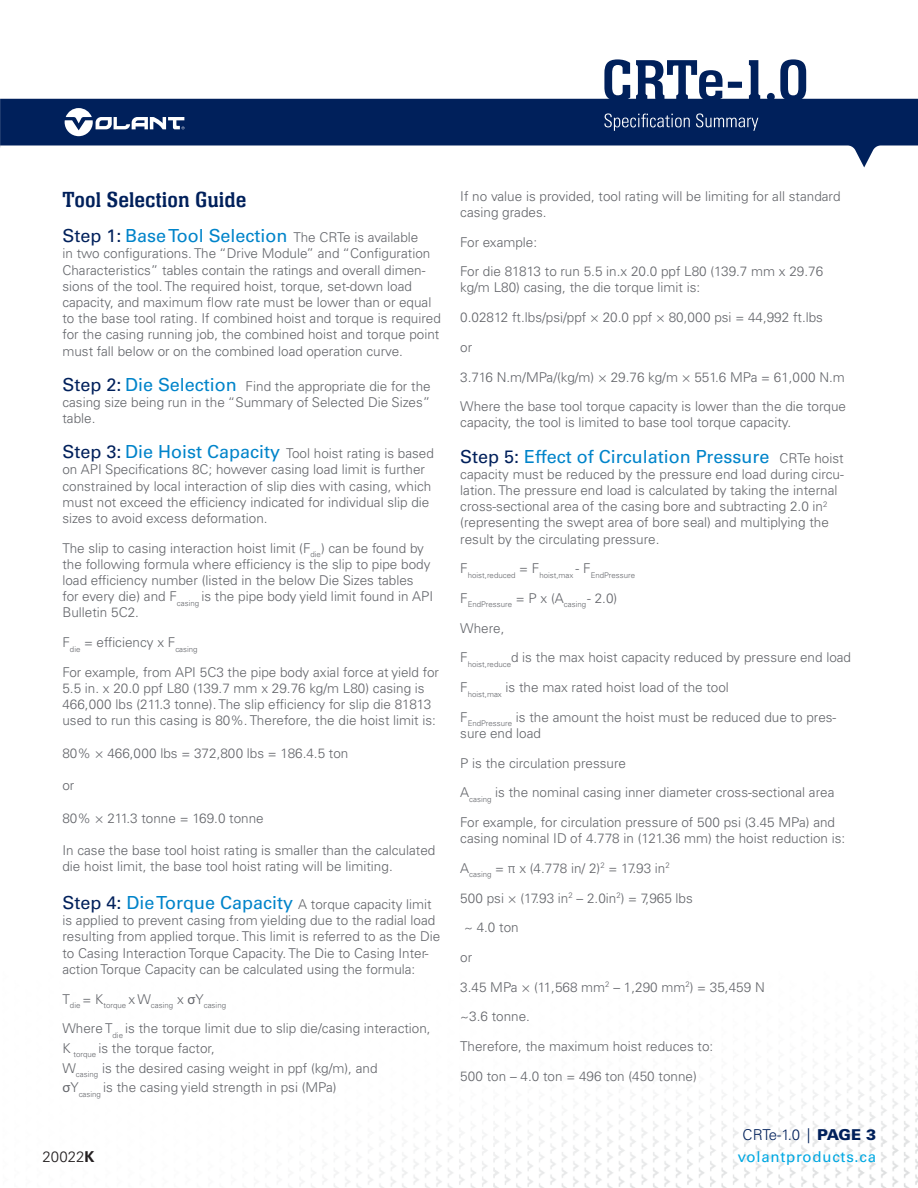
<style>
.page{position:relative;width:918px;height:1188px;background:#fff}
.page>*{position:absolute;margin:0;border:0;box-sizing:border-box;transform-origin:0 0}
.t1{font:22.5px "Neue Aachen Pro";color:#00205b}
.Tool_Selection_Guide{font:18px "Univers LT Std";color:#0084ca}
.t2{font:15px "Univers LT Pro 55 Roman";letter-spacing:.05em;color:#00a8e2}
.t3{font:300 15px "Univers LT Pro 45";color:#00205b}
.t4{font:300 15px "Univers LT Pro 45";color:#231f20}
.Tool_Selection_Guide-2{font:300 13.5px/16.2px "Univers LT Pro 45";color:#63656a}
.Tool_Selection_Guide-3{font:300 7.8px "Univers LT Pro 45";color:#63656a}
.s1{font-family:"Univers LT Std";font-weight:400;font-size:18px;color:#00205b}
.s2{font-family:"Univers LT Std";font-weight:400;font-size:18px;color:#0084ca}
.s3{font-family:"Neue Haas Unica W1 G";font-weight:400}
.s4{color:#00205b}
.s5{font-family:"Univers LT Pro 45";font-weight:300;font-size:13.5px;color:#63656a}
.s6{font-family:"Univers LT Pro";font-weight:400;font-stretch:condensed}
.s7{font-family:"Univers LT Pro 75";font-weight:900}
.s8{font-family:"Univers LT Pro 65";font-weight:700}
</style>
<div class="page">
<div style="left:0;top:99px;width:918px;height:46px;background:#00205b"></div>
<svg style="left:0;top:145px;width:918px;height:23px"></svg>
<svg style="left:65px;top:108px;width:119px;height:28px"></svg>
<svg style="left:604px;top:113px;width:154px;height:18px;background:#2d4778"></svg>
<svg style="left:604px;top:59px;width:202px;height:42px"></svg>
<img style="left:289px;top:1047px;width:629px;height:141px">
<p class="t1" style="left:62px;top:187px;width:185px">Tool Selection Guide</p>
<p class="Tool_Selection_Guide-2" style="left:62px;top:229px;width:380px"><span class="s1">Step 1:</span> <span class="s2">Base Tool Selection</span> The CRTe is available<br>in two configurations. The “Drive Module” and “Configuration Characteristics” tables contain the ratings and overall dimen&shy;sions of the tool. The required hoist, torque, set-down load capacity, and maximum flow rate must be lower than or equal to the base tool rating. If combined hoist and torque is required for the casing running job, the combined hoist and torque point must fall below or on the combined load operation curve.</p>
<p class="Tool_Selection_Guide-2" style="left:62px;top:377px;width:370px;text-align:justify"><span class="s1">Step 2:</span> <span class="s2">Die Selection</span> Find the appropriate die for the casing size being run in the “Summary of Selected Die Sizes” table.</p>
<p class="Tool_Selection_Guide-2" style="left:62px;top:445px;width:373px"><span class="s1">Step 3:</span> <span class="s2">Die Hoist Capacity</span> Tool hoist rating is based on API Specifications 8C; however casing load limit is further constrained by local interaction of slip dies with casing, which must not exceed the efficiency indicated for individual slip die sizes to avoid excess deformation.</p>
<p class="Tool_Selection_Guide-2" style="left:62px;top:539px;width:372px">The slip to casing interaction hoist limit (F<sub>die</sub>) can be found by the following formula where efficiency is the slip to pipe body load efficiency number (listed in the below Die Sizes tables for every die) and F<sub>casing</sub> is the pipe body yield limit found in API Bulletin 5C2.</p>
<p class="Tool_Selection_Guide-2" style="left:62px;top:634px;width:137px">F<sub>die</sub> = efficiency x F<sub>casing</sub></p>
<p class="Tool_Selection_Guide-2" style="left:62px;top:664px;width:378px">For example, from API 5C3 the pipe body axial force at yield for 5.5 in. x 20.0 ppf L80 (139.7 mm x 29.76 kg/m L80) casing is 466,000 lbs (211.3 tonne). The slip efficiency for slip die 81813 used to run this casing is 80%. Therefore, the die hoist limit is:</p>
<p class="Tool_Selection_Guide-2" style="left:62px;top:745px;width:288px">80% × 466,000 lbs = 372,800 lbs = 186.4.5 ton</p>
<p class="Tool_Selection_Guide-2" style="left:62px;top:777px;width:14px">or</p>
<p class="Tool_Selection_Guide-2" style="left:62px;top:809px;width:203px">80% × 211.3 tonne = 169.0 tonne</p>
<p class="Tool_Selection_Guide-2" style="left:62px;top:842px;width:374px">In case the base tool hoist rating is smaller than the calculated die hoist limit, the base tool hoist rating will be limiting.</p>
<p class="Tool_Selection_Guide-2" style="left:62px;top:896px;width:379px"><span class="s1">Step 4:</span> <span class="s2">Die Torque Capacity</span> A torque capacity limit is applied to prevent casing from yielding due to the radial load resulting from applied torque. This limit is referred to as the Die to Casing Interaction Torque Capacity. The Die to Casing Inter&shy;action Torque Capacity can be calculated using the formula:</p>
<p class="Tool_Selection_Guide-3" style="left:62px;top:1000px;width:165px"><sup>T</sup>die <sup>=</sup> <sup>K</sup>torque <sup>x</sup> <sup>W</sup>casing <sup>x</sup> <sup>σ</sup><sup>Y</sup>casing</p>
<p class="Tool_Selection_Guide-2" style="left:62px;top:1020px;width:370px">Where T<sub>die</sub> is the torque limit due to slip die/casing interaction,</p>
<p class="Tool_Selection_Guide-2" style="left:62px;top:1040px;width:154px">K <sub>torque</sub> is the torque factor,</p>
<p class="Tool_Selection_Guide-2" style="left:62px;top:1059px;width:317px">W<sub>casing</sub> is the desired casing weight in ppf (kg/m), and</p>
<p class="Tool_Selection_Guide-2" style="left:62px;top:1079px;width:276px"><span class="s3">σ</span>Y<sub>casing</sub> is the casing yield strength in psi (MPa)</p>
<p class="Tool_Selection_Guide-2" style="left:460px;top:187px;width:382px">If no value is provided, tool rating will be limiting for all standard casing grades.</p>
<p class="Tool_Selection_Guide-2" style="left:460px;top:233px;width:78px">For example:</p>
<p class="Tool_Selection_Guide-2" style="left:460px;top:263px;width:364px">For die 81813 to run 5.5 in.x 20.0 ppf L80 (139.7 mm x 29.76 kg/m L80) casing, the die torque limit is:</p>
<p class="Tool_Selection_Guide-2" style="left:460px;top:309px;width:364px">0.02812 ft.lbs/psi/ppf × 20.0 ppf × 80,000 psi = 44,992 ft.lbs</p>
<p class="Tool_Selection_Guide-2" style="left:460px;top:339px;width:14px">or</p>
<p class="Tool_Selection_Guide-2" style="left:460px;top:368px;width:386px">3.716 N.m/MPa/(kg/m) × 29.76 kg/m × 551.6 MPa = 61,000 N.m</p>
<p class="Tool_Selection_Guide-2" style="left:460px;top:398px;width:387px">Where the base tool torque capacity is lower than the die torque capacity, the tool is limited to base tool torque capacity.</p>
<p class="Tool_Selection_Guide" style="left:460px;top:445px;width:385px"><span class="s4">Step 5:</span> Effect of Circulation Pressure <span class="s5">CRTe hoist</span></p>
<p class="Tool_Selection_Guide-2" style="left:460px;top:465px;width:385px">capacity must be reduced by the pressure end load during circu&shy;lation. The pressure end load is calculated by taking the internal cross-sectional area of the casing bore and subtracting 2.0 in<sup>2 </sup>(representing the swept area of bore seal) and multiplying the result by the circulating pressure.</p>
<p class="Tool_Selection_Guide-3" style="left:460px;top:570px;width:176px"><sup>F</sup>hoist,reduced <sup>=</sup> <sup>F</sup>hoist,max <sup>-</sup> <sup>F</sup>EndPressure</p>
<p class="Tool_Selection_Guide-3" style="left:460px;top:600px;width:159px"><sup>F</sup>EndPressure <sup>=</sup> <sup>P</sup> <sup>x</sup> <sup>(A</sup>casing <sup>-</sup> <sup>2.0)</sup></p>
<p class="Tool_Selection_Guide-2" style="left:460px;top:619px;width:46px">Where,</p>
<p class="Tool_Selection_Guide-2" style="left:460px;top:649px;width:392px">F<sub>hoist,reduce</sub>d is the max hoist capacity reduced by pressure end load</p>
<p class="Tool_Selection_Guide-2" style="left:460px;top:679px;width:270px">F<sub>hoist,max</sub> is the max rated hoist load of the tool</p>
<p class="Tool_Selection_Guide-2" style="left:460px;top:708px;width:378px">F<sub>EndPressure</sub> is the amount the hoist must be reduced due to pres&shy;sure end load</p>
<p class="Tool_Selection_Guide-2" style="left:460px;top:754px;width:167px">P is the circulation pressure</p>
<p class="Tool_Selection_Guide-2" style="left:460px;top:784px;width:376px">A<sub>casing</sub> is the nominal casing inner diameter cross-sectional area</p>
<p class="Tool_Selection_Guide-2" style="left:460px;top:814px;width:387px">For example, for circulation pressure of 500 psi (3.45 MPa) and casing nominal ID of 4.778 in (121.36 mm) the hoist reduction is:</p>
<p class="Tool_Selection_Guide-2" style="left:460px;top:860px;width:211px">A<sub>casing</sub> = π x (4.778 in/ 2)<sup>2</sup> = 17.93 in<sup>2</sup></p>
<p class="Tool_Selection_Guide-2" style="left:460px;top:889px;width:234px">500 psi × (17.93 in<sup>2</sup> – 2.0in<sup>2</sup>) = 7,965 lbs</p>
<p class="Tool_Selection_Guide-2" style="left:464px;top:919px;width:56px">~ 4.0 ton</p>
<p class="Tool_Selection_Guide-2" style="left:460px;top:949px;width:14px">or</p>
<p class="Tool_Selection_Guide-2" style="left:460px;top:978px;width:306px">3.45 MPa × (11,568 mm<sup>2</sup> – 1,290 mm<sup>2</sup>) = 35,459 N</p>
<p class="Tool_Selection_Guide-2" style="left:460px;top:1008px;width:71px">~3.6 tonne.</p>
<p class="Tool_Selection_Guide-2" style="left:460px;top:1038px;width:255px">Therefore, the maximum hoist reduces to:</p>
<p class="Tool_Selection_Guide-2" style="left:460px;top:1068px;width:238px">500 ton – 4.0 ton = 496 ton (450 tonne)</p>
<p class="t3" style="left:743px;top:1124px;width:135px">CRTe-1.0 <span class="s6">|</span> <span class="s7">PAGE 3</span></p>
<p class="t4" style="left:42px;top:1147px;width:54px">20022<span class="s8">K</span></p>
<p class="t2" style="left:738px;top:1146px;width:140px">volantproducts.ca</p>
</div>
